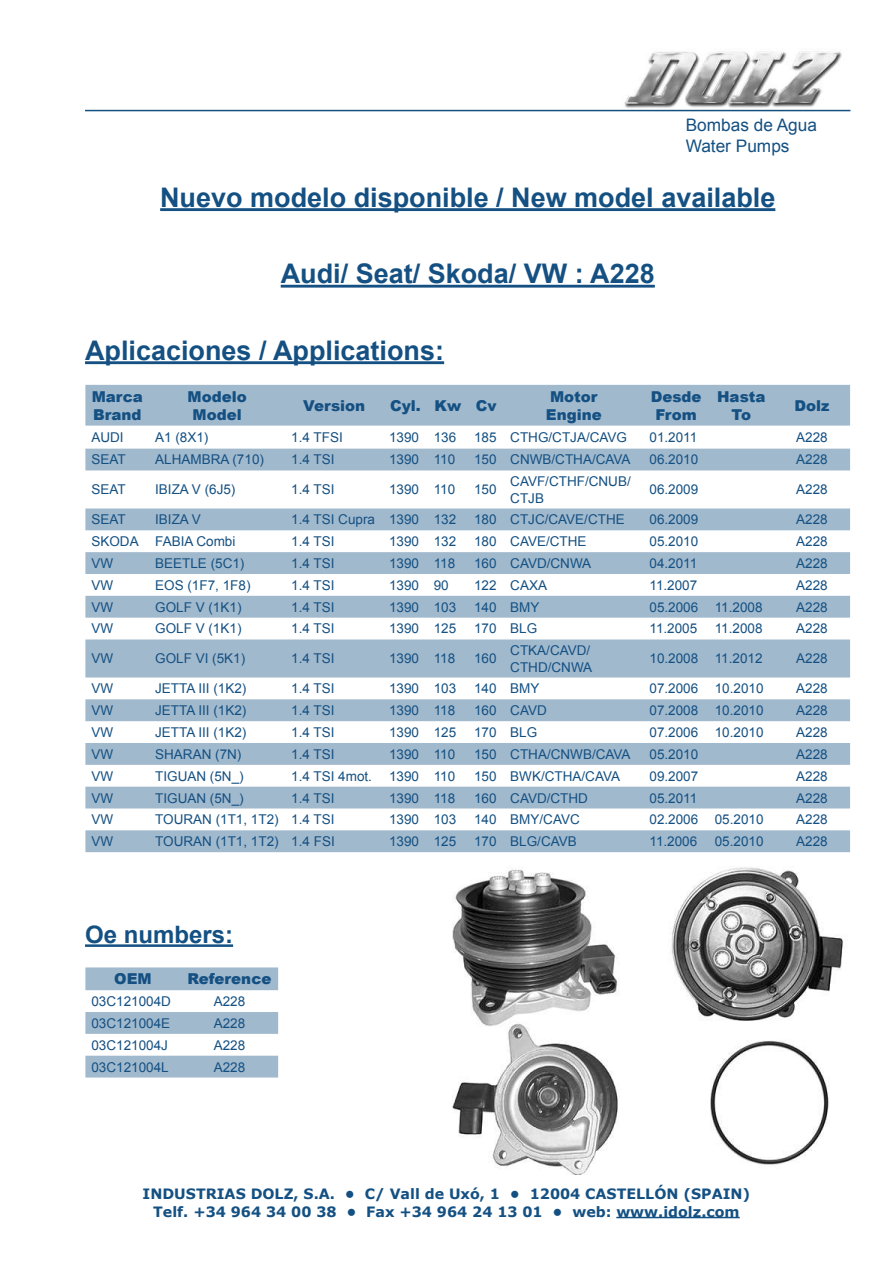
<style>
.page{position:relative;width:893px;height:1263px;background:#fff}
.page>*{position:absolute;margin:0;border:0;box-sizing:border-box;transform-origin:0 0}
.t1{font:700 27px "Arial";color:#145082}
.t2{font:700 24px "Arial";color:#145082}
.t3{font:17.25px/20.7px "Arial";color:#145082}
.t4{font:900 15px/18px "Arial";color:#145082;text-align:center}
.t5{font:700 14.25px/17.1px "Verdana";color:#145082;text-align:center}
.t6{font:13.5px/16.2px "Arial";color:#145082}
</style>
<div class="page">
<img style="left:610px;top:51px;width:240px;height:61px">
<hr style="left:85px;top:110px;width:765px;height:1px;background:#145082">
<hr style="left:160px;top:208px;width:615px;height:3px;background:#145082">
<hr style="left:85px;top:361px;width:359px;height:3px;background:#145082">
<hr style="left:616px;top:1217px;width:124px;height:1px;background:#145082">
<hr style="left:281px;top:285px;width:374px;height:3px;background:#145082">
<hr style="left:85px;top:944px;width:148px;height:3px;background:#145082">
<img style="left:452px;top:867px;width:391px;height:308px">
<svg style="left:85px;top:385px;width:765px;height:467px;fill:#a1b9cd"></svg>
<svg style="left:85px;top:967px;width:193px;height:110px"></svg>
<p class="t3" style="left:686px;top:115px;width:133px">Bombas de Agua<br>Water Pumps</p>
<h1 class="t1" style="left:160px;top:179px;width:617px">Nuevo modelo disponible / New model available</h1>
<h1 class="t1" style="left:281px;top:256px;width:376px">Audi/ Seat/ Skoda/ VW : A228</h1>
<h1 class="t1" style="left:85px;top:332px;width:361px">Aplicaciones / Applications:</h1>
<p class="t4" style="left:92px;top:387px;width:53px;text-align:left">Marca<br>Brand</p>
<p class="t4" style="left:188px;top:387px;width:61px">Modelo<br>Model</p>
<p class="t4" style="left:303px;top:396px;width:64px">Version</p>
<p class="t4" style="left:390px;top:396px;width:108px">Cyl. Kw Cv</p>
<p class="t4" style="left:546px;top:387px;width:57px;text-align:left">Motor<br>Engine</p>
<p class="t4" style="left:651px;top:387px;width:52px">Desde<br>From</p>
<p class="t4" style="left:717px;top:387px;width:50px">Hasta<br>To</p>
<p class="t4" style="left:794px;top:396px;width:37px">Dolz</p>
<p class="t6" style="left:91px;top:429px;width:34px">AUDI</p>
<p class="t6" style="left:155px;top:429px;width:55px">A1 (8X1)</p>
<p class="t6" style="left:291px;top:429px;width:53px">1.4 TFSI</p>
<p class="t6" style="left:389px;top:429px;width:69px">1390 136</p>
<p class="t6" style="left:474px;top:429px;width:154px">185 CTHG/CTJA/CAVG</p>
<p class="t6" style="left:649px;top:429px;width:49px">01.2011</p>
<p class="t6" style="left:796px;top:429px;width:33px">A228</p>
<p class="t6" style="left:91px;top:452px;width:36px">SEAT</p>
<p class="t6" style="left:155px;top:452px;width:110px">ALHAMBRA (710)</p>
<p class="t6" style="left:291px;top:452px;width:45px">1.4 TSI</p>
<p class="t6" style="left:389px;top:452px;width:68px">1390 110</p>
<p class="t6" style="left:474px;top:452px;width:158px">150 CNWB/CTHA/CAVA</p>
<p class="t6" style="left:649px;top:452px;width:50px">06.2010</p>
<p class="t6" style="left:796px;top:452px;width:33px">A228</p>
<p class="t6" style="left:91px;top:482px;width:36px">SEAT</p>
<p class="t6" style="left:155px;top:482px;width:82px">IBIZA V (6J5)</p>
<p class="t6" style="left:291px;top:482px;width:45px">1.4 TSI</p>
<p class="t6" style="left:389px;top:482px;width:68px">1390 110</p>
<p class="t6" style="left:474px;top:482px;width:24px">150</p>
<p class="t6" style="left:510px;top:474px;width:122px">CAVF/CTHF/CNUB/<br>CTJB</p>
<p class="t6" style="left:649px;top:482px;width:50px">06.2009</p>
<p class="t6" style="left:796px;top:482px;width:33px">A228</p>
<p class="t6" style="left:91px;top:512px;width:36px">SEAT</p>
<p class="t6" style="left:155px;top:512px;width:47px">IBIZA V</p>
<p class="t6" style="left:291px;top:512px;width:166px">1.4 TSI Cupra 1390 132</p>
<p class="t6" style="left:474px;top:512px;width:152px">180 CTJC/CAVE/CTHE</p>
<p class="t6" style="left:649px;top:512px;width:50px">06.2009</p>
<p class="t6" style="left:796px;top:512px;width:33px">A228</p>
<p class="t6" style="left:91px;top:533px;width:146px">SKODA FABIA Combi</p>
<p class="t6" style="left:291px;top:533px;width:45px">1.4 TSI</p>
<p class="t6" style="left:389px;top:533px;width:69px">1390 132</p>
<p class="t6" style="left:474px;top:533px;width:114px">180 CAVE/CTHE</p>
<p class="t6" style="left:649px;top:533px;width:50px">05.2010</p>
<p class="t6" style="left:796px;top:533px;width:33px">A228</p>
<p class="t6" style="left:91px;top:555px;width:23px">VW</p>
<p class="t6" style="left:155px;top:555px;width:91px">BEETLE (5C1)</p>
<p class="t6" style="left:291px;top:555px;width:45px">1.4 TSI</p>
<p class="t6" style="left:389px;top:555px;width:68px">1390 118</p>
<p class="t6" style="left:474px;top:555px;width:119px">160 CAVD/CNWA</p>
<p class="t6" style="left:649px;top:555px;width:49px">04.2011</p>
<p class="t6" style="left:796px;top:555px;width:33px">A228</p>
<p class="t6" style="left:91px;top:577px;width:23px">VW</p>
<p class="t6" style="left:155px;top:577px;width:97px">EOS (1F7, 1F8)</p>
<p class="t6" style="left:291px;top:577px;width:45px">1.4 TSI</p>
<p class="t6" style="left:389px;top:577px;width:61px">1390 90</p>
<p class="t6" style="left:474px;top:577px;width:74px">122 CAXA</p>
<p class="t6" style="left:649px;top:577px;width:49px">11.2007</p>
<p class="t6" style="left:796px;top:577px;width:33px">A228</p>
<p class="t6" style="left:91px;top:599px;width:23px">VW</p>
<p class="t6" style="left:155px;top:599px;width:88px">GOLF V (1K1)</p>
<p class="t6" style="left:291px;top:599px;width:45px">1.4 TSI</p>
<p class="t6" style="left:389px;top:599px;width:69px">1390 103</p>
<p class="t6" style="left:474px;top:599px;width:67px">140 BMY</p>
<p class="t6" style="left:649px;top:599px;width:114px">05.2006 11.2008</p>
<p class="t6" style="left:796px;top:599px;width:33px">A228</p>
<p class="t6" style="left:91px;top:621px;width:23px">VW</p>
<p class="t6" style="left:155px;top:621px;width:88px">GOLF V (1K1)</p>
<p class="t6" style="left:291px;top:621px;width:45px">1.4 TSI</p>
<p class="t6" style="left:389px;top:621px;width:69px">1390 125</p>
<p class="t6" style="left:474px;top:621px;width:65px">170 BLG</p>
<p class="t6" style="left:649px;top:621px;width:49px">11.2005</p>
<p class="t6" style="left:715px;top:621px;width:49px">11.2008</p>
<p class="t6" style="left:796px;top:621px;width:33px">A228</p>
<p class="t6" style="left:91px;top:651px;width:23px">VW</p>
<p class="t6" style="left:155px;top:651px;width:92px">GOLF VI (5K1)</p>
<p class="t6" style="left:291px;top:651px;width:45px">1.4 TSI</p>
<p class="t6" style="left:389px;top:651px;width:68px">1390 118</p>
<p class="t6" style="left:474px;top:651px;width:24px">160</p>
<p class="t6" style="left:510px;top:643px;width:83px">CTKA/CAVD/<br>CTHD/CNWA</p>
<p class="t6" style="left:649px;top:651px;width:114px">10.2008 11.2012</p>
<p class="t6" style="left:796px;top:651px;width:33px">A228</p>
<p class="t6" style="left:91px;top:681px;width:23px">VW</p>
<p class="t6" style="left:155px;top:681px;width:93px">JETTA III (1K2)</p>
<p class="t6" style="left:291px;top:681px;width:45px">1.4 TSI</p>
<p class="t6" style="left:389px;top:681px;width:69px">1390 103</p>
<p class="t6" style="left:474px;top:681px;width:67px">140 BMY</p>
<p class="t6" style="left:649px;top:681px;width:115px">07.2006 10.2010</p>
<p class="t6" style="left:796px;top:681px;width:33px">A228</p>
<p class="t6" style="left:91px;top:702px;width:23px">VW</p>
<p class="t6" style="left:155px;top:702px;width:93px">JETTA III (1K2)</p>
<p class="t6" style="left:291px;top:702px;width:45px">1.4 TSI</p>
<p class="t6" style="left:389px;top:702px;width:68px">1390 118</p>
<p class="t6" style="left:474px;top:702px;width:74px">160 CAVD</p>
<p class="t6" style="left:649px;top:702px;width:115px">07.2008 10.2010</p>
<p class="t6" style="left:796px;top:702px;width:33px">A228</p>
<p class="t6" style="left:91px;top:724px;width:23px">VW</p>
<p class="t6" style="left:155px;top:724px;width:93px">JETTA III (1K2)</p>
<p class="t6" style="left:291px;top:724px;width:45px">1.4 TSI</p>
<p class="t6" style="left:389px;top:724px;width:69px">1390 125</p>
<p class="t6" style="left:474px;top:724px;width:65px">170 BLG</p>
<p class="t6" style="left:649px;top:724px;width:115px">07.2006 10.2010</p>
<p class="t6" style="left:796px;top:724px;width:33px">A228</p>
<p class="t6" style="left:91px;top:746px;width:23px">VW</p>
<p class="t6" style="left:155px;top:746px;width:88px">SHARAN (7N)</p>
<p class="t6" style="left:291px;top:746px;width:45px">1.4 TSI</p>
<p class="t6" style="left:389px;top:746px;width:68px">1390 110</p>
<p class="t6" style="left:474px;top:746px;width:158px">150 CTHA/CNWB/CAVA</p>
<p class="t6" style="left:649px;top:746px;width:50px">05.2010</p>
<p class="t6" style="left:796px;top:746px;width:33px">A228</p>
<p class="t6" style="left:91px;top:768px;width:23px">VW</p>
<p class="t6" style="left:155px;top:768px;width:90px">TIGUAN (5N_)</p>
<p class="t6" style="left:291px;top:768px;width:82px">1.4 TSI 4mot.</p>
<p class="t6" style="left:389px;top:768px;width:68px">1390 110</p>
<p class="t6" style="left:474px;top:768px;width:147px">150 BWK/CTHA/CAVA</p>
<p class="t6" style="left:649px;top:768px;width:50px">09.2007</p>
<p class="t6" style="left:796px;top:768px;width:33px">A228</p>
<p class="t6" style="left:91px;top:790px;width:23px">VW</p>
<p class="t6" style="left:155px;top:790px;width:90px">TIGUAN (5N_)</p>
<p class="t6" style="left:291px;top:790px;width:45px">1.4 TSI</p>
<p class="t6" style="left:389px;top:790px;width:68px">1390 118</p>
<p class="t6" style="left:474px;top:790px;width:115px">160 CAVD/CTHD</p>
<p class="t6" style="left:649px;top:790px;width:49px">05.2011</p>
<p class="t6" style="left:796px;top:790px;width:33px">A228</p>
<p class="t6" style="left:91px;top:812px;width:23px">VW</p>
<p class="t6" style="left:155px;top:812px;width:181px">TOURAN (1T1, 1T2) 1.4 TSI</p>
<p class="t6" style="left:389px;top:812px;width:69px">1390 103</p>
<p class="t6" style="left:474px;top:812px;width:107px">140 BMY/CAVC</p>
<p class="t6" style="left:649px;top:812px;width:115px">02.2006 05.2010</p>
<p class="t6" style="left:796px;top:812px;width:33px">A228</p>
<p class="t6" style="left:91px;top:833px;width:23px">VW</p>
<p class="t6" style="left:155px;top:833px;width:181px">TOURAN (1T1, 1T2) 1.4 FSI</p>
<p class="t6" style="left:389px;top:833px;width:69px">1390 125</p>
<p class="t6" style="left:474px;top:833px;width:104px">170 BLG/CAVB</p>
<p class="t6" style="left:649px;top:833px;width:49px">11.2006</p>
<p class="t6" style="left:715px;top:833px;width:50px">05.2010</p>
<p class="t6" style="left:796px;top:833px;width:33px">A228</p>
<h2 class="t2" style="left:85px;top:919px;width:150px">Oe numbers:</h2>
<p class="t4" style="left:114px;top:969px;width:39px">OEM</p>
<p class="t4" style="left:188px;top:969px;width:85px">Reference</p>
<p class="t6" style="left:91px;top:993px;width:81px">03C121004D</p>
<p class="t6" style="left:214px;top:993px;width:33px">A228</p>
<p class="t6" style="left:91px;top:1015px;width:80px">03C121004E</p>
<p class="t6" style="left:214px;top:1015px;width:33px">A228</p>
<p class="t6" style="left:91px;top:1037px;width:78px">03C121004J</p>
<p class="t6" style="left:214px;top:1037px;width:33px">A228</p>
<p class="t6" style="left:91px;top:1059px;width:79px">03C121004L</p>
<p class="t6" style="left:214px;top:1059px;width:33px">A228</p>
<p class="t5" style="left:143px;top:1185px;width:609px">INDUSTRIAS DOLZ, S.A. • C/ Vall de Uxó, 1 • 12004 CASTELLÓN (SPAIN)<br>Telf. +34 964 34 00 38 • Fax +34 964 24 13 01 • web: www.idolz.com</p>
</div>
